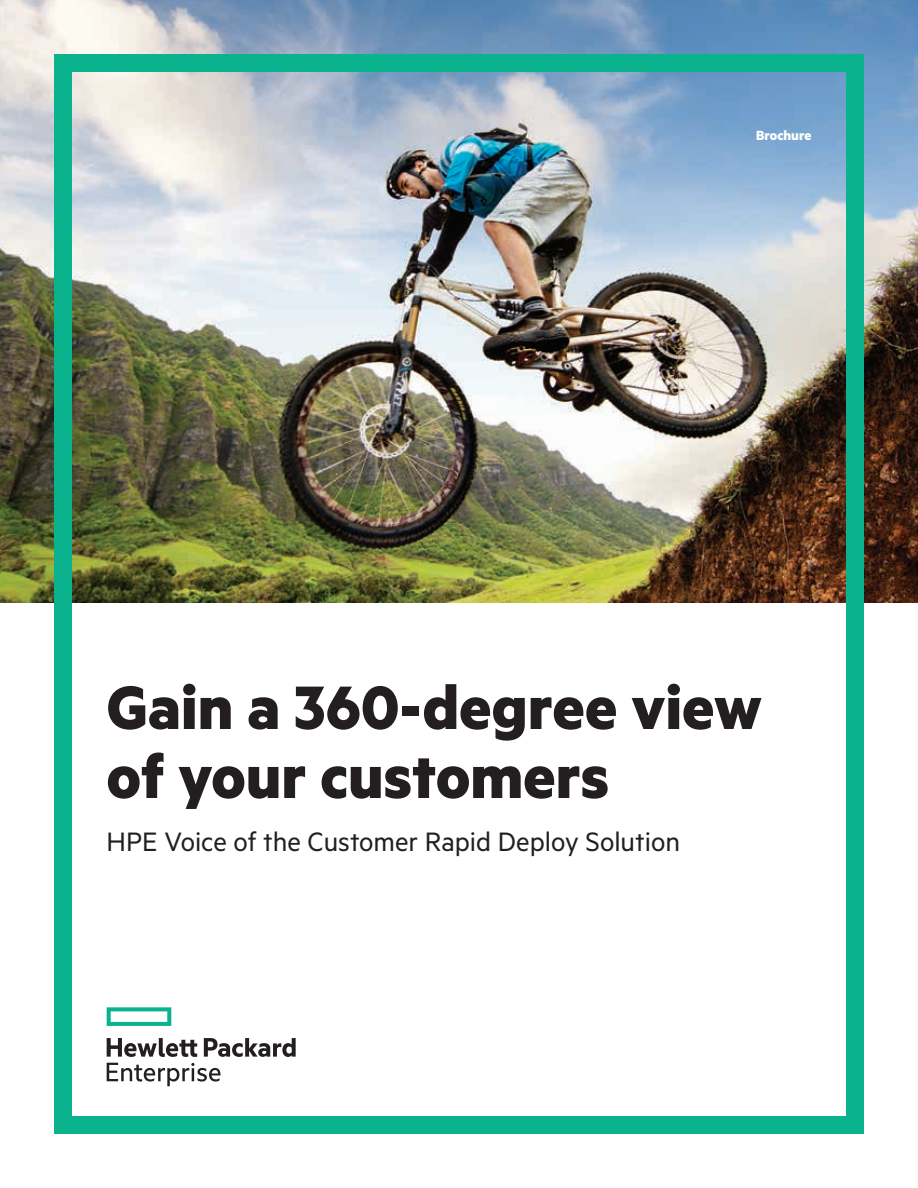
<style>
.page{position:relative;width:918px;height:1188px;background:#fff}
.page>*{position:absolute;margin:0;border:0;box-sizing:border-box;transform-origin:0 0}
.t1{font:700 69px/69px "Metric";color:#231f20}
.t2{font:30px "Metric";color:#231f20}
.t3{font:700 15px "Metric";color:#fff}
</style>
<div class="page">
<img style="left:0;top:0;width:918px;height:602px">
<div style="left:54px;top:54px;width:810px;height:1080px;border:18px solid #0ab38d"></div>
<svg style="left:107px;top:1007px;width:64px;height:19px"></svg>
<svg style="left:107px;top:1038px;width:189px;height:48px"></svg>
<p class="t3" style="left:756px;top:127px;width:57px">Brochure</p>
<h1 class="t1" style="left:107px;top:671px;width:657px">Gain a 360-degree view of your customers</h1>
<p class="t2" style="left:107px;top:824px;width:575px">HPE Voice of the Customer Rapid Deploy Solution</p>
</div>
